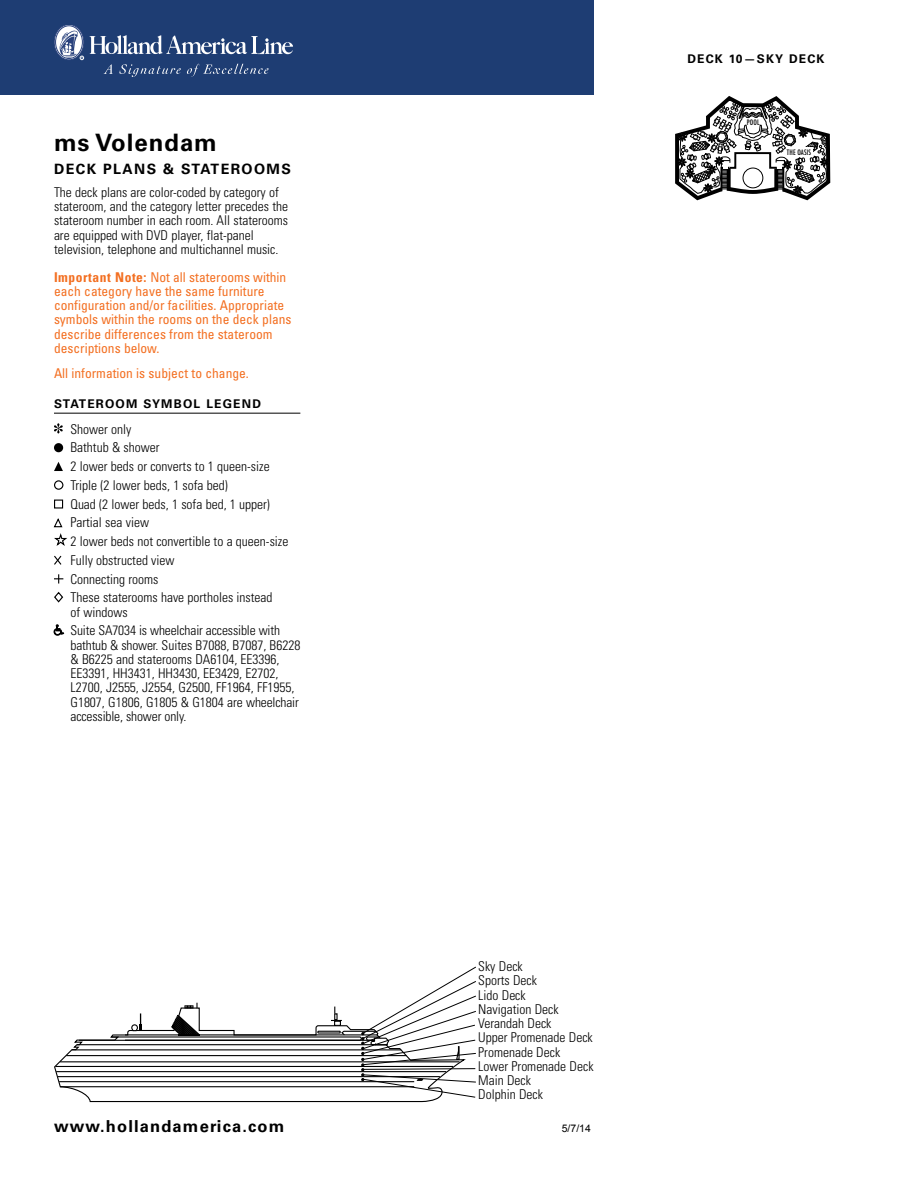
<style>
.page{position:relative;width:918px;height:1188px;background:#fff}
.page>*{position:absolute;margin:0;border:0;box-sizing:border-box;transform-origin:0 0}
.t1{font:700 24px "Univers LT Std";letter-spacing:.04em;color:#000}
.t2{font:700 16.5px "Univers LT Std";letter-spacing:.07em;color:#000}
.t3{font:700 14.25px "Univers LT Std";letter-spacing:.1em;color:#000}
.t4{font:300 condensed 13.5px/14.2px "Univers LT Std";color:#000}
.t5{font:condensed 13.5px/14.2px "Univers LT Std";color:#f36f21}
.t6{font:700 12px "Univers LT Std";letter-spacing:.1em;color:#000}
.t7{font:10.5px "Arial";color:#000}
.t8{font:condensed 7.35px "Futura";letter-spacing:.02em;color:#000}
.s1{font-weight:700}
</style>
<div class="page">
<hr style="left:54px;top:413px;width:246px;height:1px;background:#000">
<svg style="left:54px;top:423px;width:9px;height:11px"></svg>
<div style="left:54px;top:443px;width:9px;height:9px;background:#000;border-radius:50%"></div>
<svg style="left:54px;top:462px;width:9px;height:9px"></svg>
<div style="left:54px;top:480px;width:9px;height:10px;border:1px solid #000;border-radius:50%"></div>
<div style="left:54px;top:500px;width:9px;height:9px;border:1px solid #000"></div>
<svg style="left:53px;top:518px;width:14px;height:28px"></svg>
<svg style="left:54px;top:555px;width:8px;height:10px"></svg>
<svg style="left:54px;top:574px;width:9px;height:10px"></svg>
<svg style="left:54px;top:591px;width:10px;height:12px"></svg>
<svg style="left:54px;top:624px;width:10px;height:11px"></svg>
<svg style="left:54px;top:966px;width:422px;height:137px"></svg>
<svg style="left:675px;top:96px;width:156px;height:105px"></svg>
<div style="left:0;top:0;width:594px;height:95px;background:#1e3d73"></div>
<svg style="left:54px;top:26px;width:239px;height:51px"></svg>
<h1 class="t1" style="left:54px;top:129px;width:164px">ms Volendam</h1>
<p class="t3" style="left:54px;top:160px;width:239px">DECK PLANS &amp; STATEROOMS</p>
<p class="t4" style="left:54px;top:185px;width:236px">The deck plans are color-coded by category of stateroom, and the category letter precedes the stateroom number in each room. All staterooms are equipped with DVD player, flat-panel television, telephone and multichannel music.</p>
<p class="t5" style="left:54px;top:270px;width:239px"><span class="s1">Important Note:</span> Not all staterooms within each category have the same furniture configuration and/or facilities. Appropriate symbols within the rooms on the deck plans describe differences from the stateroom descriptions below.</p>
<p class="t5" style="left:54px;top:366px;width:196px">All information is subject to change.</p>
<p class="t6" style="left:54px;top:397px;width:209px">STATEROOM SYMBOL LEGEND</p>
<p class="t4" style="left:70px;top:419px;width:219px;line-height:18.8px">Shower only<br>Bathtub &amp; shower<br>2 lower beds or converts to 1 queen-size<br>Triple (2 lower beds, 1 sofa bed)<br>Quad (2 lower beds, 1 sofa bed, 1 upper)<br>Partial sea view<br>2 lower beds not convertible to a queen-size<br>Fully obstructed view<br>Connecting rooms<br>These staterooms have portholes instead</p>
<p class="t4" style="left:71px;top:602px;width:211px;line-height:18.8px">of windows<br>Suite SA7034 is wheelchair accessible with</p>
<p class="t4" style="left:71px;top:638px;width:231px">bathtub &amp; shower. Suites B7088, B7087, B6228 &amp; B6225 and staterooms DA6104, EE3396, EE3391, HH3431, HH3430, EE3429, E2702, L2700, J2555, J2554, G2500, FF1964, FF1955, G1807, G1806, G1805 &amp; G1804 are wheelchair accessible, shower only.</p>
<p class="t6" style="left:687px;top:51px;width:139px">DECK 10—SKY DECK</p>
<p class="t8" style="left:747px;top:117px;width:14px">POOL</p>
<p class="t8" style="left:787px;top:148px;width:26px">THE OASIS</p>
<p class="t4" style="left:478px;top:959px;width:117px">Sky Deck<br>Sports Deck<br>Lido Deck<br>Navigation Deck<br>Verandah Deck<br>Upper Promenade Deck<br>Promenade Deck<br>Lower Promenade Deck<br>Main Deck<br>Dolphin Deck</p>
<p class="t2" style="left:54px;top:1116px;width:232px">www.hollandamerica.com</p>
<p class="t7" style="left:562px;top:1121px;width:31px">5/7/14</p>
</div>
